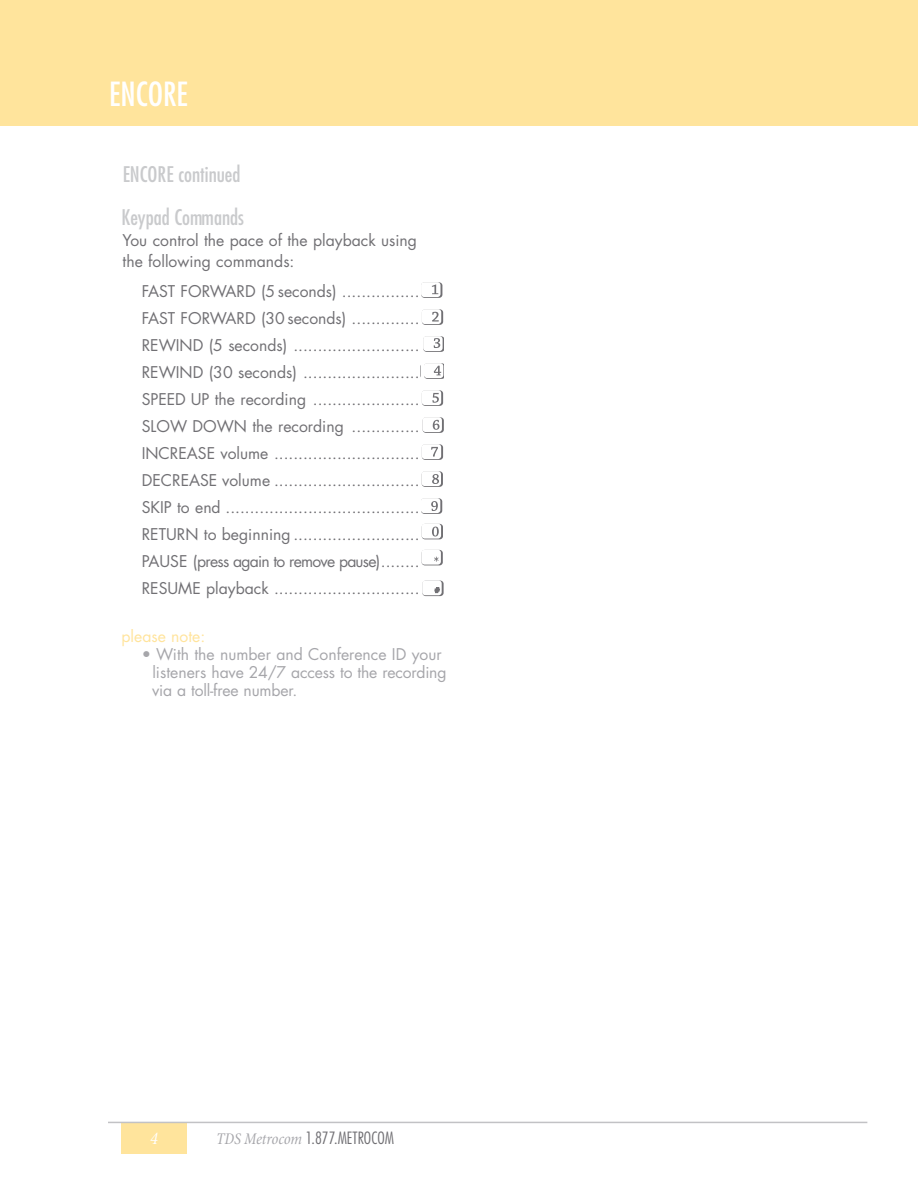
<style>
.page{position:relative;width:918px;height:1188px;background:#fff}
.page>*{position:absolute;margin:0;border:0;box-sizing:border-box;transform-origin:0 0}
.t1{font:condensed 32.4px "Futura";color:#fff}
.t2{font:condensed 21px "Futura";color:#c9cacc}
.t3{font:italic condensed 18px "Minion";color:#fff}
.t4{font:300 condensed 16.5px "Futura";color:#717074}
.t5{font:15.75px/27px "Futura";color:#717074}
.t6{font:15.75px/18px "Futura";letter-spacing:-.01em;color:#a6a6aa}
.t7{font:15.75px "Futura";color:#ffe49c}
.s1{font-family:"Minion";font-weight:400;font-style:italic;color:#a6a6aa}
</style>
<div class="page">
<div style="left:122px;top:1122px;width:65px;height:32px;background:#ffe49c"></div>
<hr style="left:108px;top:1122px;width:759px;height:1px;background:#c2c2c5">
<div style="left:0;top:0;width:918px;height:125px;background:#ffe49c"></div>
<svg style="left:422px;top:580px;width:22px;height:17px"></svg>
<div style="left:422px;top:581px;width:22px;height:15px;background:#717074;border-radius:3px"></div>
<div style="left:422px;top:580px;width:20px;height:15px;background:#fff;border-radius:3px"></div>
<svg style="left:435px;top:587px;width:5px;height:6px"></svg>
<svg style="left:423px;top:549px;width:20px;height:17px"></svg>
<div style="left:422px;top:550px;width:21px;height:15px;background:#717074;border-radius:3px"></div>
<div style="left:421px;top:550px;width:20px;height:15px;background:#fff;border-radius:3px"></div>
<svg style="left:434px;top:557px;width:5px;height:5px"></svg>
<svg style="left:421px;top:523px;width:22px;height:17px"></svg>
<div style="left:422px;top:524px;width:21px;height:15px;background:#7c7b7e;border-radius:3px"></div>
<div style="left:422px;top:524px;width:19px;height:15px;background:#fff;border-radius:3px"></div>
<svg style="left:432px;top:527px;width:7px;height:10px"></svg>
<svg style="left:421px;top:498px;width:22px;height:16px"></svg>
<svg style="left:421px;top:498px;width:21px;height:16px"></svg>
<div style="left:421px;top:498px;width:19px;height:15px;background:#fff;border-radius:3px"></div>
<svg style="left:431px;top:501px;width:7px;height:10px"></svg>
<div style="left:422px;top:471px;width:21px;height:16px;background:#717074;border-radius:3px"></div>
<div style="left:422px;top:471px;width:19px;height:15px;background:#fff;border-radius:3px"></div>
<svg style="left:432px;top:474px;width:7px;height:10px"></svg>
<svg style="left:422px;top:444px;width:21px;height:16px"></svg>
<div style="left:422px;top:444px;width:19px;height:15px;background:#fff;border-radius:3px"></div>
<svg style="left:431px;top:447px;width:7px;height:10px"></svg>
<div style="left:423px;top:417px;width:21px;height:16px;background:#717074;border-radius:3px"></div>
<div style="left:422px;top:417px;width:20px;height:15px;background:#fff;border-radius:3px"></div>
<svg style="left:433px;top:420px;width:7px;height:10px"></svg>
<svg style="left:422px;top:390px;width:21px;height:16px"></svg>
<div style="left:422px;top:390px;width:19px;height:15px;background:#fff;border-radius:3px"></div>
<svg style="left:432px;top:393px;width:7px;height:10px"></svg>
<svg style="left:424px;top:363px;width:20px;height:16px"></svg>
<div style="left:423px;top:336px;width:21px;height:16px;background:#717074;border-radius:3px"></div>
<div style="left:423px;top:336px;width:20px;height:15px;background:#fff;border-radius:3px"></div>
<svg style="left:434px;top:338px;width:6px;height:10px"></svg>
<svg style="left:422px;top:309px;width:21px;height:16px"></svg>
<div style="left:422px;top:309px;width:19px;height:15px;background:#fff;border-radius:3px"></div>
<svg style="left:432px;top:312px;width:7px;height:10px"></svg>
<svg style="left:421px;top:282px;width:22px;height:16px"></svg>
<div style="left:421px;top:282px;width:21px;height:16px;background:#717074;border-radius:3px"></div>
<div style="left:421px;top:282px;width:20px;height:15px;background:#fff;border-radius:3px"></div>
<svg style="left:432px;top:284px;width:6px;height:10px"></svg>
<h1 class="t1" style="left:109px;top:79px;width:80px">ENCORE</h1>
<h2 class="t2" style="left:123px;top:165px;width:119px">ENCORE continued</h2>
<h2 class="t2" style="left:122px;top:208px;width:124px">Keypad Commands</h2>
<p class="t5" style="left:123px;top:231px;width:296px;line-height:21px">You control the pace of the playback using the following commands:</p>
<p class="t5" style="left:142px;top:279px;width:279px;text-align:justify">FAST FORWARD (5 seconds) ................<br>FAST FORWARD (30 seconds) ..............<br>REWIND (5 seconds) ..........................<br>REWIND (30 seconds) ........................<br>SPEED UP the recording ......................<br>SLOW DOWN the recording ..............<br>INCREASE volume ..............................<br>DECREASE volume ..............................<br>SKIP to end ........................................<br>RETURN to beginning ..........................<br>PAUSE (press again to remove pause)........<br>RESUME playback ..............................</p>
<p class="t7" style="left:122px;top:629px;width:85px">please note:</p>
<p class="t6" style="left:152px;top:647px;width:296px;text-indent:-10px">• With the number and Conference ID your listeners have 24/7 access to the recording via a toll-free number.</p>
<p class="t3" style="left:150px;top:1131px;width:9px">4</p>
<p class="t4" style="left:216px;top:1131px;width:180px"><span class="s1">TDS Metrocom</span> 1.877.METROCOM</p>
</div>
